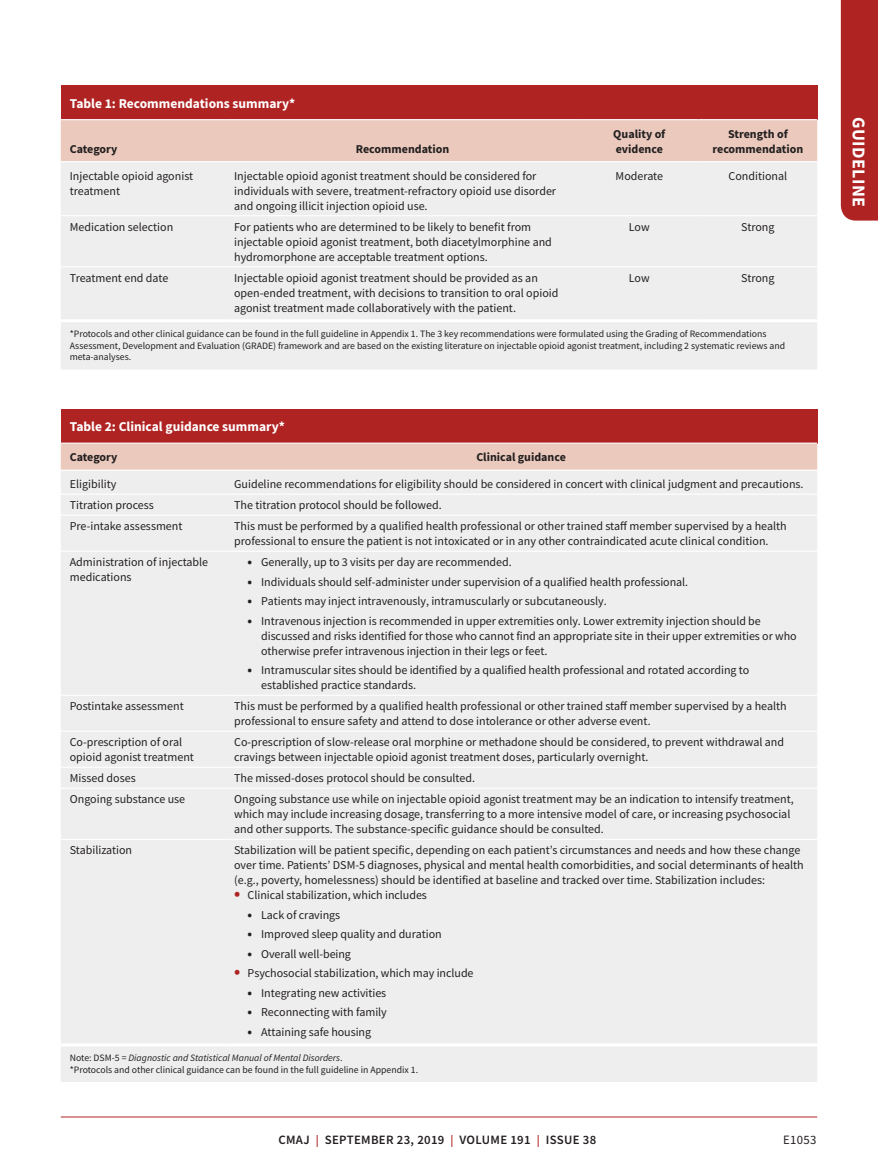
<style>
.page{position:relative;width:878px;height:1175px;background:#fff}
.page>*{position:absolute;margin:0;border:0;box-sizing:border-box;transform-origin:0 0}
.t1{font:700 18px "Source Sans Pro";letter-spacing:.025em;color:#fff}
.t2{font:700 13.5px "Source Sans Pro";color:#fff}
.t3{font:600 12.75px "Source Sans Pro";letter-spacing:.025em;color:#231f20}
.t4{font:12.75px "Source Sans Pro";letter-spacing:.025em;color:#231f20}
.t5{font:12px/15px "Source Sans Pro";color:#231f20}
.t6{font:700 12px/15px "Source Sans Pro";color:#231f20}
.t7{font:9.75px/11.7px "Source Sans Pro";color:#231f20}
.s1{font-weight:700;font-size:13.5px}
.s2{font-weight:700;font-size:18px;color:#af2423}
.s3{font-style:italic}
.s4{font-size:12px;color:#af2423}
</style>
<div class="page">
<div style="left:840px;top:0;width:38px;height:220px;background:#af2423"></div>
<hr style="left:61px;top:1116px;width:756px;height:1px;background:#af2423">
<div style="left:61px;top:86px;width:756px;height:34px;background:#af2423"></div>
<div style="left:61px;top:120px;width:756px;height:41px;background:#ebcabd"></div>
<div style="left:61px;top:162px;width:756px;height:207px;background:#eeeeef"></div>
<hr style="left:61px;top:119px;width:164px;height:1px;background:#fff">
<hr style="left:225px;top:119px;width:355px;height:1px;background:#fff">
<hr style="left:580px;top:119px;width:118px;height:1px;background:#fff">
<hr style="left:698px;top:119px;width:119px;height:1px;background:#fff">
<hr style="left:61px;top:215px;width:164px;height:1px;background:#fff">
<hr style="left:225px;top:215px;width:355px;height:1px;background:#fff">
<hr style="left:580px;top:215px;width:118px;height:1px;background:#fff">
<hr style="left:698px;top:215px;width:119px;height:1px;background:#fff">
<hr style="left:61px;top:266px;width:164px;height:1px;background:#fff">
<hr style="left:225px;top:266px;width:355px;height:1px;background:#fff">
<hr style="left:580px;top:266px;width:118px;height:1px;background:#fff">
<hr style="left:698px;top:266px;width:119px;height:1px;background:#fff">
<hr style="left:61px;top:319px;width:164px;height:3px;background:#fff">
<hr style="left:225px;top:319px;width:355px;height:3px;background:#fff">
<hr style="left:580px;top:319px;width:118px;height:3px;background:#fff">
<hr style="left:698px;top:319px;width:119px;height:3px;background:#fff">
<div style="left:61px;top:409px;width:756px;height:34px;background:#af2423"></div>
<div style="left:61px;top:444px;width:756px;height:25px;background:#ebcabd"></div>
<div style="left:61px;top:471px;width:756px;height:610px;background:#eeeeef"></div>
<hr style="left:61px;top:442px;width:164px;height:2px;background:#fff">
<hr style="left:225px;top:442px;width:592px;height:2px;background:#fff">
<hr style="left:61px;top:493px;width:164px;height:2px;background:#fff">
<hr style="left:225px;top:493px;width:592px;height:2px;background:#fff">
<hr style="left:61px;top:514px;width:164px;height:2px;background:#fff">
<hr style="left:225px;top:514px;width:592px;height:2px;background:#fff">
<hr style="left:61px;top:550px;width:164px;height:2px;background:#fff">
<hr style="left:225px;top:550px;width:592px;height:2px;background:#fff">
<hr style="left:61px;top:694px;width:164px;height:2px;background:#fff">
<hr style="left:225px;top:694px;width:592px;height:2px;background:#fff">
<hr style="left:61px;top:730px;width:164px;height:2px;background:#fff">
<hr style="left:225px;top:730px;width:592px;height:2px;background:#fff">
<hr style="left:61px;top:766px;width:164px;height:2px;background:#fff">
<hr style="left:225px;top:766px;width:592px;height:2px;background:#fff">
<hr style="left:61px;top:787px;width:164px;height:2px;background:#fff">
<hr style="left:225px;top:787px;width:592px;height:2px;background:#fff">
<hr style="left:61px;top:838px;width:164px;height:2px;background:#fff">
<hr style="left:225px;top:838px;width:592px;height:2px;background:#fff">
<hr style="left:61px;top:1043px;width:164px;height:3px;background:#fff">
<hr style="left:225px;top:1043px;width:592px;height:3px;background:#fff">
<p class="t2" style="left:70px;top:94px;width:227px">Table 1: Recommendations summary*</p>
<p class="t6" style="left:70px;top:141px;width:49px">Category</p>
<p class="t6" style="left:356px;top:141px;width:95px">Recommendation</p>
<p class="t6" style="left:613px;top:126px;width:54px">Quality of evidence</p>
<p class="t6" style="left:712px;top:126px;width:92px;text-align:center">Strength of recommendation</p>
<p class="t5" style="left:70px;top:168px;width:125px">Injectable opioid agonist treatment</p>
<p class="t5" style="left:234px;top:168px;width:323px">Injectable opioid agonist treatment should be considered for individuals with severe, treatment-refractory opioid use disorder and ongoing illicit injection opioid use.</p>
<p class="t5" style="left:615px;top:168px;width:49px">Moderate</p>
<p class="t5" style="left:728px;top:168px;width:60px">Conditional</p>
<p class="t5" style="left:70px;top:219px;width:105px">Medication selection</p>
<p class="t5" style="left:234px;top:219px;width:319px">For patients who are determined to be likely to benefit from injectable opioid agonist treatment, both diacetylmorphine and hydromorphone are acceptable treatment options.</p>
<p class="t5" style="left:629px;top:219px;width:22px">Low</p>
<p class="t5" style="left:741px;top:219px;width:35px">Strong</p>
<p class="t5" style="left:70px;top:270px;width:100px">Treatment end date</p>
<p class="t5" style="left:234px;top:270px;width:326px">Injectable opioid agonist treatment should be provided as an open-ended treatment, with decisions to transition to oral opioid agonist treatment made collaboratively with the patient.</p>
<p class="t5" style="left:629px;top:270px;width:22px">Low</p>
<p class="t5" style="left:741px;top:270px;width:35px">Strong</p>
<p class="t7" style="left:70px;top:328px;width:717px">*Protocols and other clinical guidance can be found in the full guideline in Appendix 1. The 3 key recommendations were formulated using the Grading of Recommendations<br>Assessment, Development and Evaluation (GRADE) framework and are based on the existing literature on injectable opioid agonist treatment, including 2 systematic reviews and meta-analyses.</p>
<p class="t2" style="left:70px;top:417px;width:217px">Table 2: Clinical guidance summary*</p>
<p class="t6" style="left:70px;top:449px;width:49px">Category</p>
<p class="t6" style="left:476px;top:449px;width:91px">Clinical guidance</p>
<p class="t5" style="left:70px;top:476px;width:48px">Eligibility</p>
<p class="t5" style="left:234px;top:476px;width:571px">Guideline recommendations for eligibility should be considered in concert with clinical judgment and precautions.</p>
<p class="t5" style="left:70px;top:497px;width:86px">Titration process</p>
<p class="t5" style="left:234px;top:497px;width:209px">The titration protocol should be followed.</p>
<p class="t5" style="left:70px;top:518px;width:114px">Pre-intake assessment</p>
<p class="t5" style="left:234px;top:518px;width:554px">This must be performed by a qualified health professional or other trained staff member supervised by a health professional to ensure the patient is not intoxicated or in any other contraindicated acute clinical condition.</p>
<p class="t5" style="left:70px;top:554px;width:140px">Administration of injectable medications</p>
<p class="t5" style="left:248px;top:554px;width:265px"><span class="s1">•</span> Generally, up to 3 visits per day are recommended.</p>
<p class="t5" style="left:248px;top:574px;width:442px"><span class="s1">•</span> Individuals should self-administer under supervision of a qualified health professional.</p>
<p class="t5" style="left:248px;top:593px;width:360px"><span class="s1">•</span> Patients may inject intravenously, intramuscularly or subcutaneously.</p>
<p class="t5" style="left:261px;top:613px;width:537px;text-indent:-14px"><span class="s1">•</span> Intravenous injection is recommended in upper extremities only. Lower extremity injection should be discussed and risks identified for those who cannot find an appropriate site in their upper extremities or who otherwise prefer intravenous injection in their legs or feet.</p>
<p class="t5" style="left:261px;top:662px;width:490px;text-indent:-14px"><span class="s1">•</span> Intramuscular sites should be identified by a qualified health professional and rotated according to established practice standards.</p>
<p class="t5" style="left:70px;top:698px;width:115px">Postintake assessment</p>
<p class="t5" style="left:234px;top:698px;width:554px">This must be performed by a qualified health professional or other trained staff member supervised by a health professional to ensure safety and attend to dose intolerance or other adverse event.</p>
<p class="t5" style="left:70px;top:734px;width:126px">Co-prescription of oral opioid agonist treatment</p>
<p class="t5" style="left:234px;top:734px;width:551px">Co-prescription of slow-release oral morphine or methadone should be considered, to prevent withdrawal and cravings between injectable opioid agonist treatment doses, particularly overnight.</p>
<p class="t5" style="left:70px;top:770px;width:67px">Missed doses</p>
<p class="t5" style="left:234px;top:770px;width:242px">The missed-doses protocol should be consulted.</p>
<p class="t5" style="left:70px;top:791px;width:117px">Ongoing substance use</p>
<p class="t5" style="left:234px;top:791px;width:561px">Ongoing substance use while on injectable opioid agonist treatment may be an indication to intensify treatment, which may include increasing dosage, transferring to a more intensive model of care, or increasing psychosocial and other supports. The substance-specific guidance should be consulted.</p>
<p class="t5" style="left:70px;top:842px;width:64px">Stabilization</p>
<p class="t5" style="left:234px;top:842px;width:571px">Stabilization will be patient specific, depending on each patient’s circumstances and needs and how these change over time. Patients’ DSM-5 diagnoses, physical and mental health comorbidities, and social determinants of health (e.g., poverty, homelessness) should be identified at baseline and tracked over time. Stabilization includes:</p>
<p class="t5" style="left:234px;top:887px;width:194px"><span class="s2">•</span> Clinical stabilization, which includes</p>
<p class="t5" style="left:248px;top:907px;width:94px"><span class="s1">•</span> Lack of cravings</p>
<p class="t5" style="left:248px;top:926px;width:196px"><span class="s1">•</span> Improved sleep quality and duration</p>
<p class="t5" style="left:248px;top:946px;width:105px"><span class="s1">•</span> Overall well-being</p>
<p class="t5" style="left:234px;top:965px;width:241px"><span class="s2">•</span> Psychosocial stabilization, which may include</p>
<p class="t5" style="left:248px;top:985px;width:140px"><span class="s1">•</span> Integrating new activities</p>
<p class="t5" style="left:248px;top:1004px;width:141px"><span class="s1">•</span> Reconnecting with family</p>
<p class="t5" style="left:248px;top:1024px;width:125px"><span class="s1">•</span> Attaining safe housing</p>
<p class="t7" style="left:70px;top:1052px;width:350px">Note: DSM-5 = <span class="s3">Diagnostic and Statistical Manual of Mental Disorders</span>.<br>*Protocols and other clinical guidance can be found in the full guideline in Appendix 1.</p>
<p class="t3" style="left:278px;top:1131px;width:319px">CMAJ <span class="s4">|</span> SEPTEMBER 23, 2019 <span class="s4">|</span> VOLUME 191 <span class="s4">|</span> ISSUE 38</p>
<p class="t4" style="left:783px;top:1132px;width:35px">E1053</p>
<h1 class="t1" style="left:871px;top:117px;width:92px;rotate:90deg">GUIDELINE</h1>
</div>
